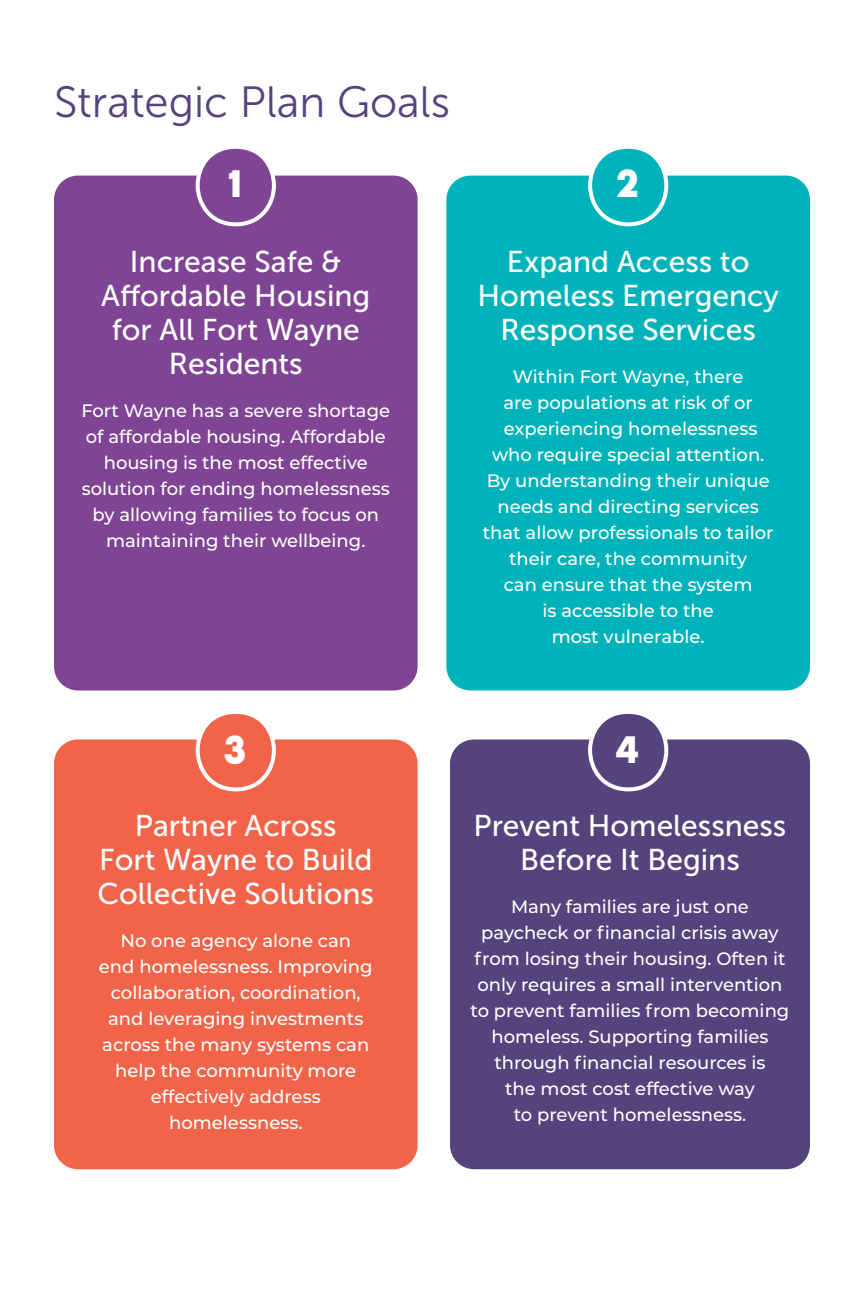
<style>
.page{position:relative;width:864px;height:1296px;background:#fff}
.page>*{position:absolute;margin:0;border:0;box-sizing:border-box;transform-origin:0 0}
.t1{font:43.6px "Museo Sans 300";color:#55437e}
.t2{font:700 38.2px "BD Supper";color:#fff}
.t3{font:30px/34px "Museo Sans 500";color:#fff;text-align:center}
.t4{font:500 18px/26px "Montserrat";color:#fff;text-align:center}
</style>
<div class="page">
<div style="left:54px;top:176px;width:364px;height:514px;background:#7f4594;border-radius:24px"></div>
<div style="left:54px;top:739px;width:364px;height:430px;background:#f16449;border-radius:24px"></div>
<div style="left:446px;top:176px;width:364px;height:514px;background:#00b3ba;border-radius:24px"></div>
<div style="left:450px;top:739px;width:360px;height:430px;background:#55437e;border-radius:24px"></div>
<svg style="left:194px;top:148px;width:84px;height:79px"></svg>
<svg style="left:194px;top:713px;width:84px;height:79px"></svg>
<svg style="left:586px;top:148px;width:84px;height:79px"></svg>
<svg style="left:586px;top:713px;width:84px;height:79px"></svg>
<h1 class="t1" style="left:54px;top:78px;width:398px">Strategic Plan Goals</h1>
<h2 class="t2" style="left:227px;top:161px;width:17px">1</h2>
<h3 class="t3" style="left:101px;top:245px;width:271px">Increase Safe &amp;<br>Affordable Housing for All Fort Wayne<br>Residents</h3>
<p class="t4" style="left:81px;top:397px;width:310px">Fort Wayne has a severe shortage of affordable housing. Affordable housing is the most effective solution for ending homelessness by allowing families to focus on maintaining their wellbeing.</p>
<h2 class="t2" style="left:615px;top:161px;width:26px">2</h2>
<h3 class="t3" style="left:478px;top:245px;width:303px">Expand Access to<br>Homeless Emergency<br>Response Services</h3>
<p class="t4" style="left:483px;top:363px;width:292px">Within Fort Wayne, there<br>are populations at risk of or experiencing homelessness who require special attention.<br>By understanding their unique needs and directing services that allow professionals to tailor their care, the community<br>can ensure that the system<br>is accessible to the<br>most vulnerable.</p>
<h2 class="t2" style="left:222px;top:726px;width:26px">3</h2>
<h3 class="t3" style="left:98px;top:809px;width:278px">Partner Across<br>Fort Wayne to Build<br>Collective Solutions</h3>
<p class="t4" style="left:99px;top:926px;width:275px">No one agency alone can<br>end homelessness. Improving collaboration, coordination, and leveraging investments across the many systems can help the community more effectively address homelessness.</p>
<h2 class="t2" style="left:614px;top:726px;width:27px">4</h2>
<h3 class="t3" style="left:474px;top:809px;width:314px">Prevent Homelessness<br>Before It Begins</h3>
<p class="t4" style="left:471px;top:892px;width:320px">Many families are just one paycheck or financial crisis away from losing their housing. Often it only requires a small intervention to prevent families from becoming homeless. Supporting families through financial resources is<br>the most cost effective way<br>to prevent homelessness.</p>
</div>
